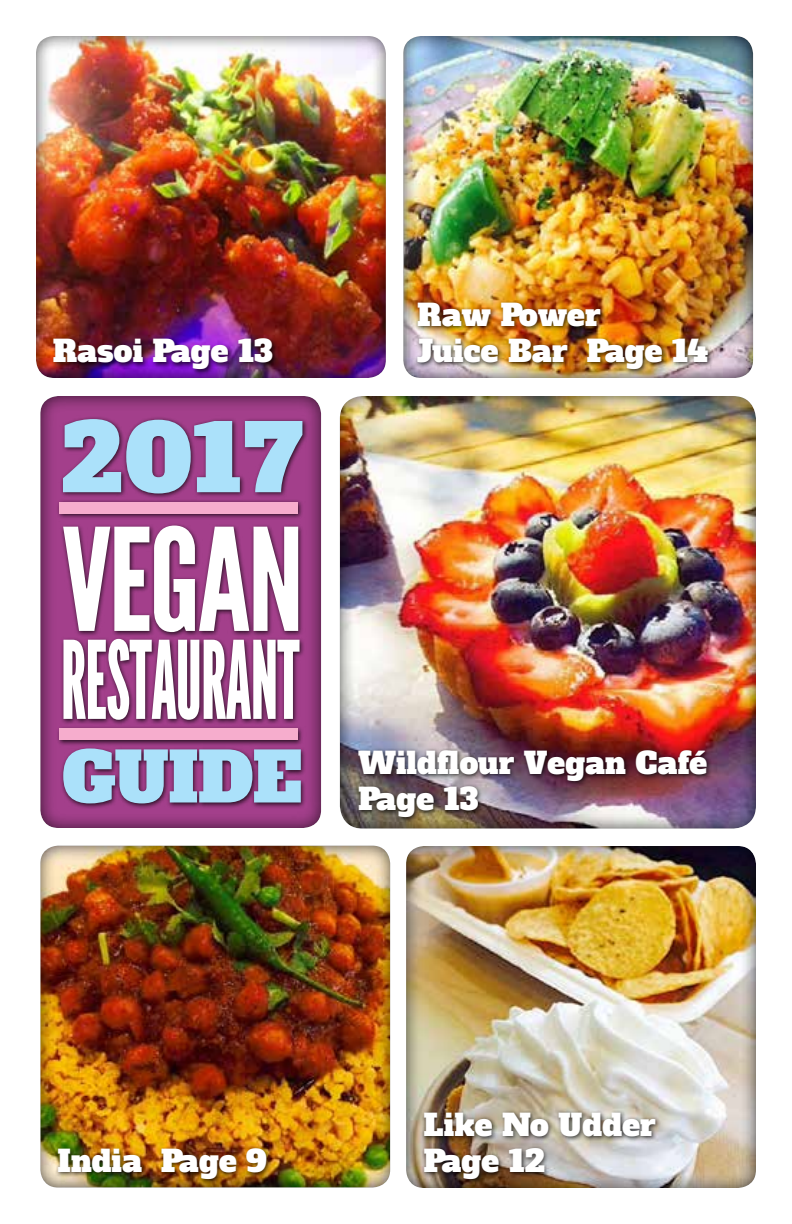
<style>
.page{position:relative;width:792px;height:1224px;background:#fff}
.page>*{position:absolute;margin:0;border:0;box-sizing:border-box;transform-origin:0 0}
.t1{font:141.8px "League Gothic";letter-spacing:-.02em;color:#fff}
.t2{font:condensed 107.8px "League Gothic";letter-spacing:-.02em;color:#fff}
.t3{font:91.6px "Alfa Slab One";color:#abe1fa}
.t4{font:68.2px "Alfa Slab One";letter-spacing:-.015em;color:#abe1fa}
.t5{font:30px/36px "Alfa Slab One";letter-spacing:.01em;color:#fff}
</style>
<div class="page">
<div style="left:39px;top:844px;width:352px;height:344px;background:#000;opacity:.75"></div>
<div style="left:36px;top:36px;width:352px;height:344px;background:#000;opacity:.75"></div>
<div style="left:403px;top:35px;width:350px;height:344px;background:#000;opacity:.75"></div>
<div style="left:405px;top:846px;width:352px;height:344px;background:#000;opacity:.75"></div>
<div style="left:339px;top:395px;width:418px;height:434px;background:#000;opacity:.75"></div>
<div style="left:421px;top:1110px;width:241px;height:75px;background:#000;opacity:.75"></div>
<div style="left:414px;top:300px;width:300px;height:75px;background:#000;opacity:.75"></div>
<div style="left:355px;top:748px;width:357px;height:75px;background:#000;opacity:.75"></div>
<div style="left:55px;top:1146px;width:218px;height:39px;background:#000;opacity:.75"></div>
<div style="left:51px;top:336px;width:228px;height:40px;background:#000;opacity:.75"></div>
<div style="left:37px;top:394px;width:286px;height:436px;background:#000;opacity:.75"></div>
<div style="left:56px;top:416px;width:253px;height:393px;background:#000;opacity:.75"></div>
<div style="left:60px;top:502px;width:238px;height:12px;background:#f6adcd"></div>
<div style="left:60px;top:728px;width:238px;height:12px;background:#f6adcd"></div>
<p class="t5" style="left:53px;top:334px;width:222px">Rasoi Page 13</p>
<h3 class="t3" style="left:62px;top:397px;width:241px">2017</h3>
<h1 class="t1" style="left:62px;top:496px;width:243px">VEGAN</h1>
<h2 class="t2" style="left:62px;top:616px;width:242px">RESTAURANT</h2>
<h3 class="t4" style="left:62px;top:732px;width:242px">GUIDE</h3>
<p class="t5" style="left:417px;top:297px;width:292px">Raw Power<br>Juice Bar Page 14</p>
<p class="t5" style="left:358px;top:745px;width:350px">Wildflour Vegan Café<br>Page 13</p>
<p class="t5" style="left:58px;top:1143px;width:211px">India Page 9</p>
<p class="t5" style="left:423px;top:1107px;width:234px">Like No Udder<br>Page 12</p>
</div>
